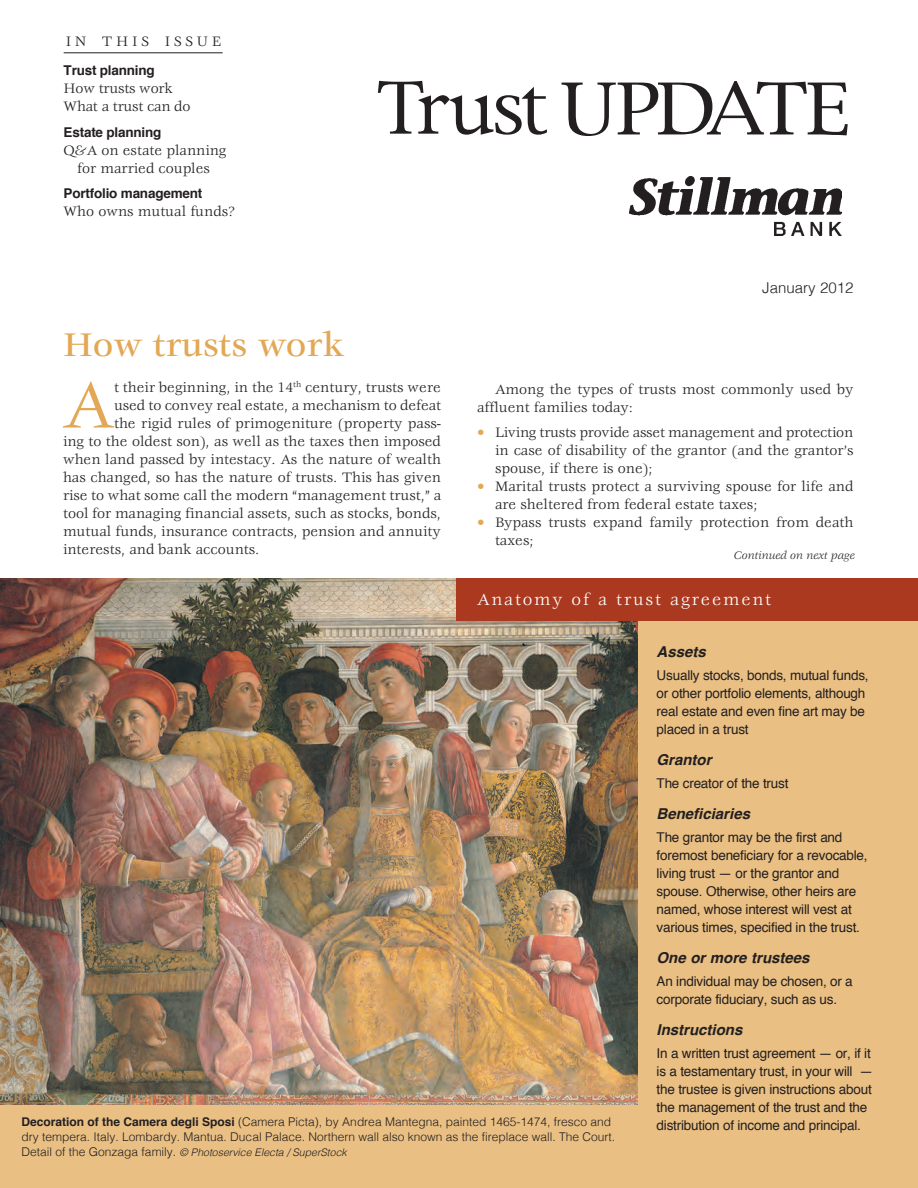
<style>
.page{position:relative;width:918px;height:1188px;background:#fff}
.page>*{position:absolute;margin:0;border:0;box-sizing:border-box;transform-origin:0 0}
.Body_no_indent{font:72.45px "Veljovic";color:#e2a855}
.Headline{font:500 36px "Veljovic";color:#e2a855}
.Box_Head{font:18px "Veljovic";letter-spacing:.1em;color:#fff}
.Body_no_indent-2{font:15px/18px "Veljovic";color:#231f20;text-align:center}
.bulleted_body{font:15px/18px "Veljovic";color:#231f20}
.Body{font:15px/18px "Veljovic";color:#231f20}
.Subhead1{font:italic 700 15px "Helvetica";color:#231f20}
.t1{font:300 15px "Helvetica";color:#231f20}
.Body-2{font:15px "Veljovic";letter-spacing:.255em;color:#231f20}
.box_text{font:13.5px/18px "Helvetica";letter-spacing:-.015em;color:#231f20}
.Body_no_indent-3{font:700 13.5px "Helvetica";letter-spacing:-.015em;color:#231f20}
.Body-3{font:300 12px/15px "Helvetica";color:#231f20}
.Body_no_indent-4{font:italic 12px "Veljovic";letter-spacing:.005em;color:#231f20}
.Body-4{font:italic 300 10.5px "Helvetica";color:#231f20}
.s1{color:#e2a855}
.s2{font-weight:700}
.s3{font-style:normal;font-size:12px}
</style>
<div class="page">
<svg style="left:378px;top:81px;width:169px;height:54px"></svg>
<svg style="left:562px;top:81px;width:286px;height:55px"></svg>
<img style="left:629px;top:176px;width:212px;height:60px">
<div style="left:0;top:620px;width:918px;height:568px;background:#e9bf83"></div>
<hr style="left:64px;top:52px;width:159px;height:1px;background:#231f20">
<img style="left:0;top:578px;width:637px;height:527px">
<div style="left:457px;top:578px;width:461px;height:42px;background:#ab391f"></div>
<p class="Body-2" style="left:66px;top:33px;width:157px">IN THIS ISSUE</p>
<p class="Body_no_indent-3" style="left:64px;top:60px;width:93px">Trust planning</p>
<p class="Body_no_indent-2" style="left:64px;top:80px;width:111px">How trusts work</p>
<p class="Body_no_indent-2" style="left:64px;top:98px;width:128px">What a trust can do</p>
<p class="Body_no_indent-3" style="left:64px;top:121px;width:99px">Estate planning</p>
<p class="Body_no_indent-2" style="left:64px;top:142px;width:164px">Q&amp;A on estate planning for married couples</p>
<p class="Body_no_indent-3" style="left:64px;top:183px;width:140px">Portfolio management</p>
<p class="Body_no_indent-2" style="left:64px;top:203px;width:173px">Who owns mutual funds?</p>
<p class="Headline" style="left:63px;top:325px;width:282px">How trusts work</p>
<p class="Body_no_indent" style="left:63px;top:366px;width:53px">A</p>
<p class="Body_no_indent-2" style="left:114px;top:379px;width:328px">t their beginning, in the 14<sup>th</sup> century, trusts were</p>
<p class="Body_no_indent-2" style="left:114px;top:397px;width:329px">used to convey real estate, a mechanism to defeat</p>
<p class="Body_no_indent-2" style="left:114px;top:415px;width:328px">the rigid rules of primogeniture (property pass-</p>
<p class="Body_no_indent-2" style="left:63px;top:433px;width:379px">ing to the oldest son), as well as the taxes then imposed</p>
<p class="Body_no_indent-2" style="left:63px;top:451px;width:379px">when land passed by intestacy. As the nature of wealth</p>
<p class="Body_no_indent-2" style="left:63px;top:469px;width:379px">has changed, so has the nature of trusts. This has given</p>
<p class="Body_no_indent-2" style="left:63px;top:487px;width:380px">rise to what some call the modern “management trust,” a</p>
<p class="Body_no_indent-2" style="left:63px;top:505px;width:379px">tool for managing financial assets, such as stocks, bonds,</p>
<p class="Body_no_indent-2" style="left:63px;top:523px;width:379px">mutual funds, insurance contracts, pension and annuity</p>
<p class="Body_no_indent-2" style="left:63px;top:541px;width:198px">interests, and bank accounts.</p>
<p class="t1" style="left:762px;top:278px;width:93px">January 2012</p>
<p class="Body" style="left:477px;top:381px;width:378px;text-indent:18px">Among the types of trusts most commonly used by affluent families today:</p>
<p class="bulleted_body" style="left:495px;top:424px;width:360px;text-align:justify;text-indent:-18px"><span class="s1">•</span> Living trusts provide asset management and protection in case of disability of the grantor (and the grantor’s spouse, if there is one);</p>
<p class="bulleted_body" style="left:495px;top:478px;width:360px;text-indent:-18px"><span class="s1">•</span> Marital trusts protect a surviving spouse for life and are sheltered from federal estate taxes;</p>
<p class="bulleted_body" style="left:495px;top:514px;width:360px;text-indent:-18px"><span class="s1">•</span> Bypass trusts expand family protection from death taxes;</p>
<p class="Body_no_indent-4" style="left:734px;top:548px;width:123px">Continued on next page</p>
<p class="Box_Head" style="left:477px;top:589px;width:296px">Anatomy of a trust agreement</p>
<p class="Body-3" style="left:22px;top:1114px;width:595px"><span class="s2">Decoration of the Camera degli Sposi</span> (Camera Picta), by Andrea Mantegna, painted 1465-1474, fresco and dry tempera. Italy. Lombardy. Mantua. Ducal Palace. Northern wall also known as the fireplace wall. The Court.</p>
<p class="Body-4" style="left:22px;top:1145px;width:327px"><span class="s3">Detail of the Gonzaga family.</span> © Photoservice Electa / SuperStock</p>
<p class="Subhead1" style="left:657px;top:639px;width:51px">Assets</p>
<p class="box_text" style="left:657px;top:666px;width:214px">Usually stocks, bonds, mutual funds, or other portfolio elements, although real estate and even fine art may be placed in a trust</p>
<p class="Subhead1" style="left:657px;top:747px;width:57px">Grantor</p>
<p class="box_text" style="left:657px;top:774px;width:133px">The creator of the trust</p>
<p class="Subhead1" style="left:657px;top:801px;width:95px">Beneficiaries</p>
<p class="box_text" style="left:657px;top:828px;width:213px">The grantor may be the first and foremost beneficiary for a revocable, living trust — or the grantor and spouse. Otherwise, other heirs are named, whose interest will vest at various times, specified in the trust.</p>
<p class="Subhead1" style="left:657px;top:945px;width:154px">One or more trustees</p>
<p class="box_text" style="left:657px;top:972px;width:198px">An individual may be chosen, or a corporate fiduciary, such as us.</p>
<p class="Subhead1" style="left:657px;top:1017px;width:87px">Instructions</p>
<p class="box_text" style="left:657px;top:1044px;width:218px">In a written trust agreement — or, if it is a testamentary trust, in your will — the trustee is given instructions about the management of the trust and the distribution of income and principal.</p>
</div>
